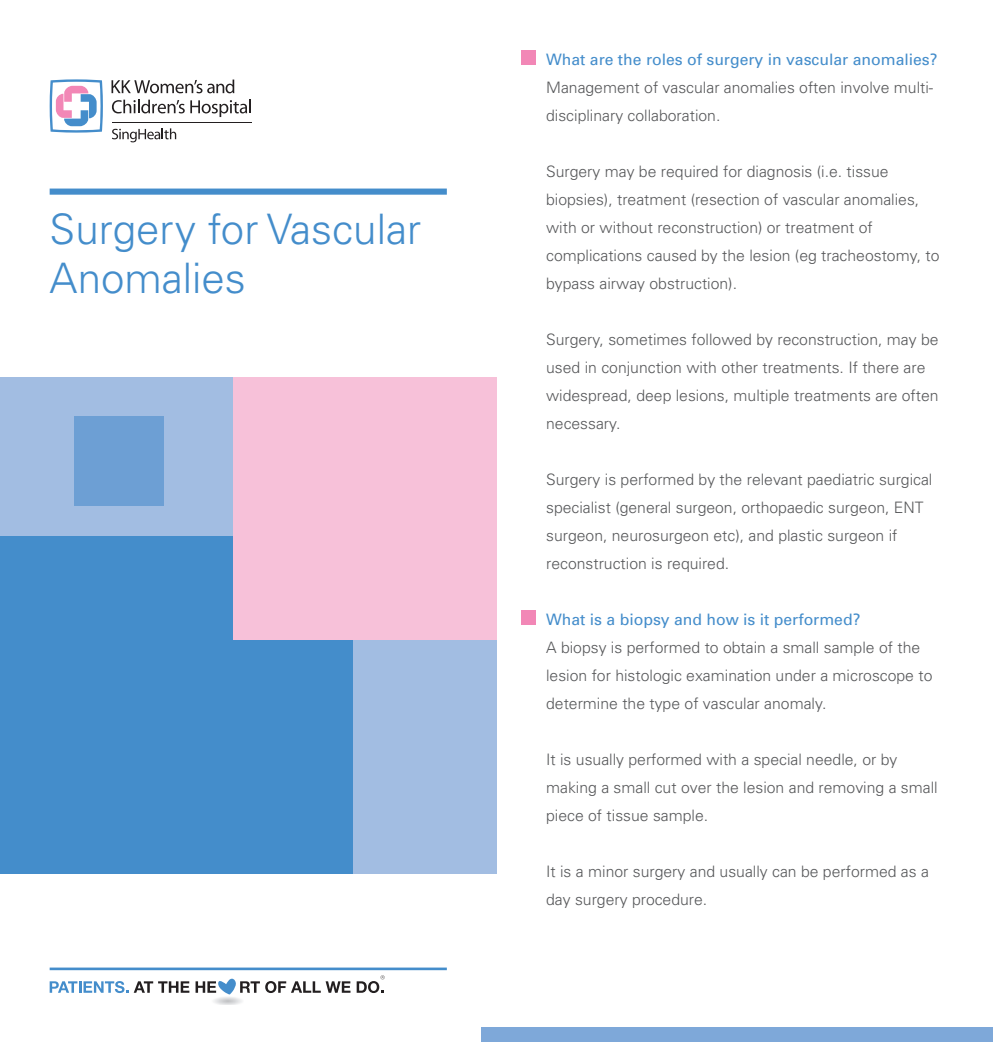
<style>
.page{position:relative;width:993px;height:1042px;background:#fff}
.page>*{position:absolute;margin:0;border:0;box-sizing:border-box;transform-origin:0 0}
.Main_Cover_Heading{font:300 42px/49px "Univers LT Std";color:#448dcb}
.Body_Text{font:300 15.75px/28px "Univers";color:#57585a}
.t1{font:15.75px "Univers";color:#448dcb}
</style>
<div class="page">
<div style="left:0;top:377px;width:496px;height:496px;background:#a2bde2"></div>
<div style="left:0;top:536px;width:352px;height:337px;background:#448dcb"></div>
<div style="left:233px;top:377px;width:263px;height:263px;background:#f7c1d9"></div>
<div style="left:74px;top:417px;width:90px;height:89px;background:#6d9fd4"></div>
<hr style="left:50px;top:967px;width:396px;height:3px;background:#448dcb">
<svg style="left:50px;top:981px;width:78px;height:12px"></svg>
<svg style="left:134px;top:981px;width:55px;height:12px"></svg>
<svg style="left:195px;top:978px;width:155px;height:16px"></svg>
<svg style="left:356px;top:975px;width:28px;height:18px"></svg>
<div style="left:50px;top:189px;width:396px;height:6px;background:#448dcb"></div>
<svg style="left:50px;top:79px;width:53px;height:54px"></svg>
<svg style="left:112px;top:128px;width:64px;height:14px"></svg>
<hr style="left:112px;top:122px;width:139px;height:1px;background:#231f20">
<svg style="left:111px;top:80px;width:123px;height:13px"></svg>
<svg style="left:112px;top:100px;width:139px;height:17px"></svg>
<div style="left:521px;top:50px;width:15px;height:14px;background:#f287b6"></div>
<div style="left:521px;top:610px;width:15px;height:14px;background:#f287b6"></div>
<div style="left:481px;top:1027px;width:511px;height:15px;background:#7ea8d9"></div>
<p class="Main_Cover_Heading" style="left:50px;top:204px;width:373px">Surgery for Vascular<br>Anomalies</p>
<p class="t1" style="left:546px;top:49px;width:393px">What are the roles of surgery in vascular anomalies?</p>
<p class="Body_Text" style="left:546px;top:72px;width:388px">Management of vascular anomalies often involve multi&shy;disciplinary collaboration.</p>
<p class="Body_Text" style="left:546px;top:156px;width:395px">Surgery may be required for diagnosis (i.e. tissue biopsies), treatment (resection of vascular anomalies, with or without reconstruction) or treatment of complications caused by the lesion (eg tracheostomy, to bypass airway obstruction).</p>
<p class="Body_Text" style="left:546px;top:324px;width:394px">Surgery, sometimes followed by reconstruction, may be used in conjunction with other treatments. If there are widespread, deep lesions, multiple treatments are often necessary.</p>
<p class="Body_Text" style="left:546px;top:464px;width:387px">Surgery is performed by the relevant paediatric surgical specialist (general surgeon, orthopaedic surgeon, ENT surgeon, neurosurgeon etc), and plastic surgeon if reconstruction is required.</p>
<p class="t1" style="left:546px;top:609px;width:316px">What is a biopsy and how is it performed?</p>
<p class="Body_Text" style="left:546px;top:632px;width:387px">A biopsy is performed to obtain a small sample of the lesion for histologic examination under a microscope to determine the type of vascular anomaly.</p>
<p class="Body_Text" style="left:546px;top:744px;width:393px">It is usually performed with a special needle, or by making a small cut over the lesion and removing a small piece of tissue sample.</p>
<p class="Body_Text" style="left:546px;top:856px;width:384px">It is a minor surgery and usually can be performed as a day surgery procedure.</p>
</div>
